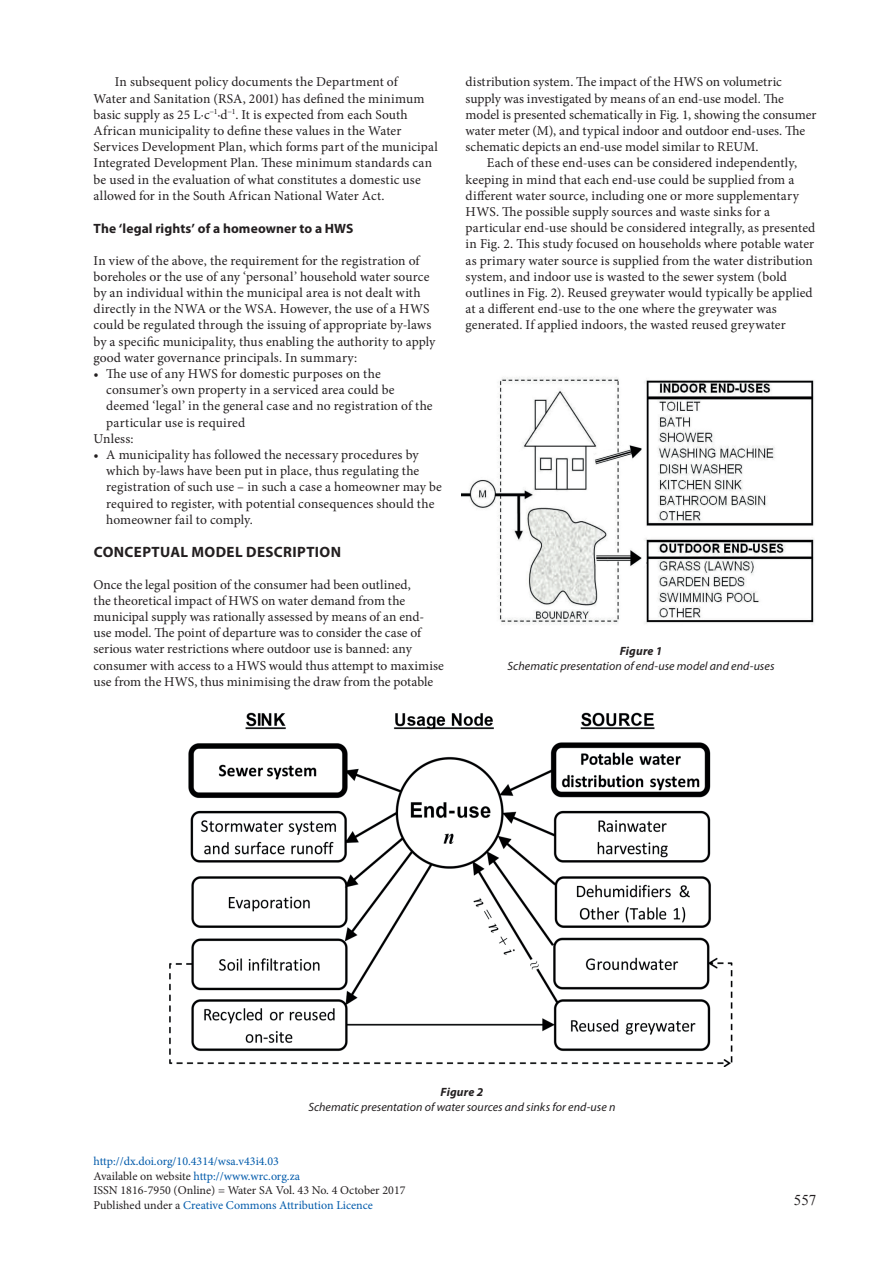
<style>
.page{position:relative;width:893px;height:1263px;background:#fff}
.page>*{position:absolute;margin:0;border:0;box-sizing:border-box;transform-origin:0 0}
.t1{font:700 15px "Myriad Pro";letter-spacing:.025em;color:#231f20}
.t2{font:15px "Times New Roman";color:#231f20}
.t3{font:13.5px/16.2px "Minion Pro";letter-spacing:.005em;color:#231f20}
.t4{font:700 13.5px "Myriad Pro";letter-spacing:.01em;color:#231f20}
.t5{font:12px/14.4px "Minion Pro";color:#015aaa}
.t6{font:italic 12px "Myriad Pro";letter-spacing:.005em;color:#231f20}
.t7{font:italic 700 12px "Myriad Pro";letter-spacing:.015em;color:#231f20}
.s1{color:#231f20}
</style>
<div class="page">
<img style="left:462px;top:377px;width:352px;height:248px">
<img style="left:169px;top:712px;width:564px;height:354px">
<p class="t3" style="left:94px;top:74px;width:346px;text-indent:21px">In subsequent policy documents the Department of<br>Water and Sanitation (RSA, 2001) has defined the minimum basic supply as 25 L·c<sup>−1</sup>·d<sup>−1</sup>. It is expected from each South African municipality to define these values in the Water Services Development Plan, which forms part of the municipal Integrated Development Plan. These minimum standards can be used in the evaluation of what constitutes a domestic use allowed for in the South African National Water Act.</p>
<p class="t4" style="left:94px;top:220px;width:261px">The ‘legal rights’ of a homeowner to a HWS</p>
<p class="t3" style="left:94px;top:252px;width:343px">In view of the above, the requirement for the registration of boreholes or the use of any ‘personal’ household water source by an individual within the municipal area is not dealt with directly in the NWA or the WSA. However, the use of a HWS could be regulated through the issuing of appropriate by-laws by a specific municipality, thus enabling the authority to apply good water governance principals. In summary:</p>
<p class="t3" style="left:94px;top:366px;width:289px">• The use of any HWS for domestic purposes on the</p>
<p class="t3" style="left:106px;top:382px;width:290px">consumer’s own property in a serviced area could be</p>
<p class="t3" style="left:106px;top:398px;width:328px">deemed ‘legal’ in the general case and no registration of the</p>
<p class="t3" style="left:106px;top:414px;width:140px">particular use is required</p>
<p class="t3" style="left:94px;top:430px;width:41px">Unless:</p>
<p class="t3" style="left:106px;top:447px;width:337px;text-indent:-13px">• A municipality has followed the necessary procedures by which by-laws have been put in place, thus regulating the registration of such use – in such a case a homeowner may be required to register, with potential consequences should the homeowner fail to comply.</p>
<p class="t1" style="left:94px;top:542px;width:249px">CONCEPTUAL MODEL DESCRIPTION</p>
<p class="t3" style="left:94px;top:576px;width:352px">Once the legal position of the consumer had been outlined,<br>the theoretical impact of HWS on water demand from the municipal supply was rationally assessed by means of an end&shy;use model. The point of departure was to consider the case of serious water restrictions where outdoor use is banned: any consumer with access to a HWS would thus attempt to maximise use from the HWS, thus minimising the draw from the potable</p>
<p class="t3" style="left:466px;top:74px;width:352px">distribution system. The impact of the HWS on volumetric supply was investigated by means of an end-use model. The model is presented schematically in Fig. 1, showing the consumer water meter (M), and typical indoor and outdoor end-uses. The schematic depicts an end-use model similar to REUM.</p>
<p class="t3" style="left:466px;top:155px;width:351px;text-indent:21px">Each of these end-uses can be considered independently, keeping in mind that each end-use could be supplied from a different water source, including one or more supplementary HWS. The possible supply sources and waste sinks for a particular end-use should be considered integrally, as presented in Fig. 2. This study focused on households where potable water as primary water source is supplied from the water distribution system, and indoor use is wasted to the sewer system (bold outlines in Fig. 2). Reused greywater would typically be applied at a different end-use to the one where the greywater was generated. If applied indoors, the wasted reused greywater</p>
<p class="t7" style="left:620px;top:643px;width:44px">Figure 1</p>
<p class="t6" style="left:508px;top:658px;width:268px">Schematic presentation of end-use model and end-uses</p>
<p class="t7" style="left:441px;top:1084px;width:44px">Figure 2</p>
<p class="t6" style="left:308px;top:1099px;width:309px">Schematic presentation of water sources and sinks for end-use n</p>
<p class="t5" style="left:94px;top:1154px;width:313px">http://dx.doi.org/10.4314/wsa.v43i4.03<br><span class="s1">Available on website</span> http://www.wrc.org.za<br><span class="s1">ISSN 1816-7950 (Online) = Water SA Vol. 43 No. 4 October 2017<br>Published under a</span> Creative Commons Attribution Licence</p>
<p class="t2" style="left:794px;top:1190px;width:24px">557</p>
</div>
